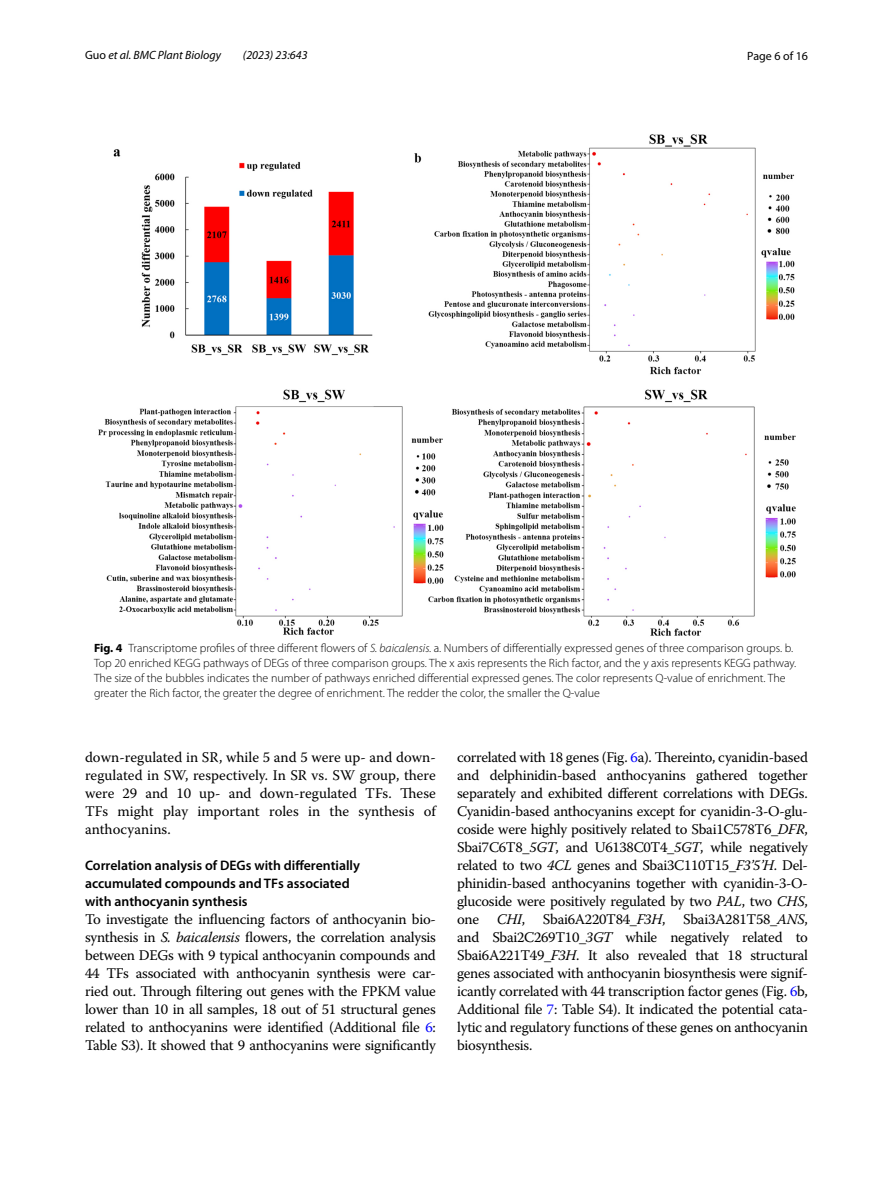
<style>
.page{position:relative;width:893px;height:1187px;background:#fff}
.page>*{position:absolute;margin:0;border:0;box-sizing:border-box;transform-origin:0 0}
.t1{font:14.7px/18px "Warnock Pro";letter-spacing:-.015em;color:#000;text-align:justify}
.t2{font:600 13.8px/18px "Myriad Pro";color:#000}
.t3{font:300 12px/15px "Myriad Pro";color:#000}
.t4{font:italic 12px "Myriad Pro";color:#000}
.t5{font:12px "Myriad Pro";color:#000}
.s1{font-style:normal}
.s2{font-weight:700}
.s3{font-style:italic}
.s4{color:#00f}
</style>
<div class="page">
<img style="left:98px;top:134px;width:698px;height:502px">
<p class="t4" style="left:85px;top:48px;width:138px"><span class="s1">Guo</span> et al. BMC Plant Biology</p>
<p class="t4" style="left:243px;top:48px;width:66px">(2023) 23:643</p>
<p class="t5" style="left:747px;top:48px;width:62px">Page 6 of 16</p>
<p class="t3" style="left:94px;top:641px;width:704px"><span class="s2">Fig. 4</span> Transcriptome profiles of three different flowers of <span class="s3">S. baicalensis.</span> a. Numbers of differentially expressed genes of three comparison groups. b.<br>Top 20 enriched KEGG pathways of DEGs of three comparison groups. The x axis represents the Rich factor, and the y axis represents KEGG pathway.<br>The size of the bubbles indicates the number of pathways enriched differential expressed genes. The color represents Q-value of enrichment. The greater the Rich factor, the greater the degree of enrichment. The redder the color, the smaller the Q-value</p>
<p class="t1" style="left:85px;top:747px;width:352px">down-regulated in SR, while 5 and 5 were up- and down&shy;regulated in SW, respectively. In SR vs. SW group, there were 29 and 10 up- and down-regulated TFs. These TFs might play important roles in the synthesis of anthocyanins.</p>
<p class="t2" style="left:85px;top:855px;width:277px">Correlation analysis of DEGs with differentially accumulated compounds and TFs associated with anthocyanin synthesis</p>
<p class="t1" style="left:85px;top:909px;width:352px">To investigate the influencing factors of anthocyanin bio&shy;synthesis in <span class="s3">S. baicalensis</span> flowers, the correlation analysis between DEGs with 9 typical anthocyanin compounds and 44 TFs associated with anthocyanin synthesis were car&shy;ried out. Through filtering out genes with the FPKM value lower than 10 in all samples, 18 out of 51 structural genes related to anthocyanins were identified (Additional file <span class="s4">6</span>:<br>Table S3). It showed that 9 anthocyanins were significantly</p>
<p class="t1" style="left:457px;top:747px;width:352px">correlated with 18 genes (Fig. <span class="s4">6</span>a). Thereinto, cyanidin-based and delphinidin-based anthocyanins gathered together separately and exhibited different correlations with DEGs.<br>Cyanidin-based anthocyanins except for cyanidin-3-O-glu&shy;coside were highly positively related to Sbai1C578T6_<span class="s3">DFR</span>, Sbai7C6T8_<span class="s3">5GT</span>, and U6138C0T4_<span class="s3">5GT</span>, while negatively related to two <span class="s3">4CL</span> genes and Sbai3C110T15_<span class="s3">F3’5’H</span>. Del&shy;phinidin-based anthocyanins together with cyanidin-3-O&shy;glucoside were positively regulated by two <span class="s3">PAL</span>, two <span class="s3">CHS</span>, one <span class="s3">CHI</span>, Sbai6A220T84_<span class="s3">F3H</span>, Sbai3A281T58_<span class="s3">ANS</span>, and Sbai2C269T10_<span class="s3">3GT</span> while negatively related to Sbai6A221T49_<span class="s3">F3H</span>. It also revealed that 18 structural genes associated with anthocyanin biosynthesis were signif&shy;icantly correlated with 44 transcription factor genes (Fig. <span class="s4">6</span>b, Additional file <span class="s4">7</span>: Table S4). It indicated the potential cata&shy;lytic and regulatory functions of these genes on anthocyanin biosynthesis.</p>
</div>
